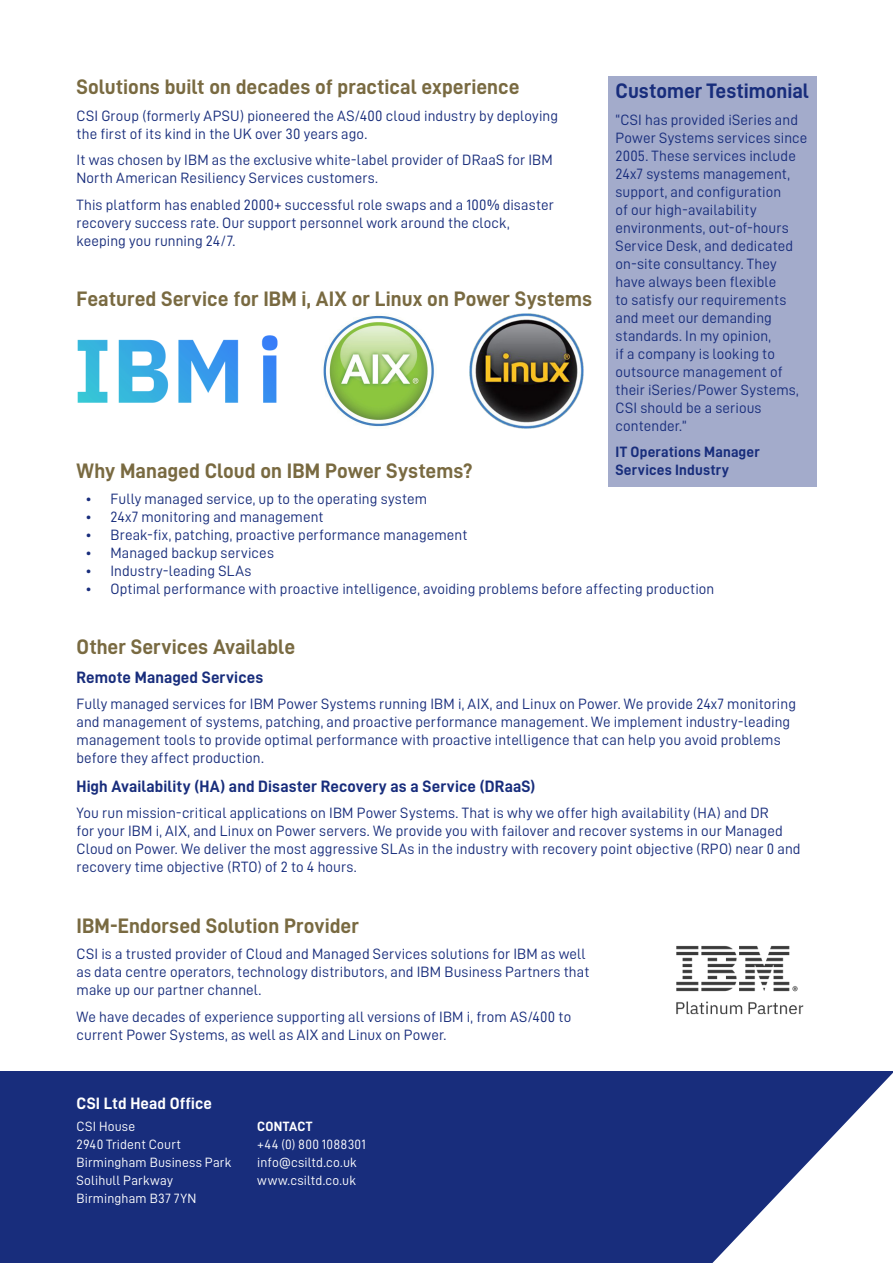
<style>
.page{position:relative;width:893px;height:1263px;background:#fff}
.page>*{position:absolute;margin:0;border:0;box-sizing:border-box;transform-origin:0 0}
.Bold_text_large___blue{font:21px "D DIN Bold";color:#796a41}
.Body_copy___blue{font:21px "D DIN Bold";color:#796a41}
.Bold_text_large___blue-2{font:21px "D DIN Bold";color:#182d7c}
.Body_copy___blue-2{font:16.5px "D DIN Bold";letter-spacing:.005em;color:#182d7c}
.intro_text{font:16.5px "D DIN Bold";letter-spacing:.005em;color:#fff}
.Body_copy___blue-3{font:15px/18px "D DIN";letter-spacing:.005em;color:#182d7c}
.Body_copy___blue-4{font:15px "D DIN Bold";letter-spacing:.01em;color:#182d7c}
.Body_copy___white{font:13.5px/18px "D DIN";letter-spacing:.01em;color:#fff}
.s1{font-family:"D DIN Bold"}
</style>
<div class="page">
<div style="left:0;top:1071px;width:893px;height:192px;background:#182d7c"></div>
<div style="left:608px;top:77px;width:208px;height:410px;background:#a3abcb"></div>
<svg style="left:712px;top:1073px;width:181px;height:190px"></svg>
<img style="left:77px;top:335px;width:201px;height:68px">
<img style="left:323px;top:315px;width:111px;height:112px">
<img style="left:470px;top:314px;width:114px;height:114px">
<img style="left:676px;top:945px;width:128px;height:70px">
<p class="Bold_text_large___blue" style="left:77px;top:75px;width:445px">Solutions built on decades of practical experience</p>
<p class="Body_copy___blue-3" style="left:77px;top:106px;width:483px">CSI Group (formerly APSU) pioneered the AS/400 cloud industry by deploying the first of its kind in the UK over 30 years ago.</p>
<p class="Body_copy___blue-3" style="left:77px;top:151px;width:478px">It was chosen by IBM as the exclusive white-label provider of DRaaS for IBM<br>North American Resiliency Services customers.</p>
<p class="Body_copy___blue-3" style="left:77px;top:195px;width:479px">This platform has enabled 2000+ successful role swaps and a 100% disaster recovery success rate. Our support personnel work around the clock, keeping you running 24/7.</p>
<p class="Bold_text_large___blue-2" style="left:615px;top:79px;width:195px">Customer Testimonial</p>
<p class="Body_copy___blue-3" style="left:615px;top:110px;width:193px">“CSI has provided iSeries and<br>Power Systems services since<br>2005. These services include<br>24x7 systems management, support, and configuration<br>of our high-availability environments, out-of-hours<br>Service Desk, and dedicated on-site consultancy. They have always been flexible<br>to satisfy our requirements and meet our demanding standards. In my opinion,<br>if a company is looking to outsource management of their iSeries/Power Systems,<br>CSI should be a serious contender.”</p>
<p class="Body_copy___blue-4" style="left:615px;top:444px;width:146px">IT Operations Manager</p>
<p class="Body_copy___blue-4" style="left:615px;top:462px;width:115px">Services Industry</p>
<p class="Bold_text_large___blue" style="left:77px;top:287px;width:517px">Featured Service for IBM i, AIX or Linux on Power Systems</p>
<p class="Body_copy___blue" style="left:77px;top:459px;width:397px">Why Managed Cloud on IBM Power Systems?</p>
<p class="Body_copy___blue-3" style="left:85px;top:490px;width:344px">• Fully managed service, up to the operating system</p>
<p class="Body_copy___blue-3" style="left:85px;top:508px;width:240px">• 24x7 monitoring and management</p>
<p class="Body_copy___blue-3" style="left:85px;top:526px;width:384px">• Break-fix, patching, proactive performance management</p>
<p class="Body_copy___blue-3" style="left:85px;top:544px;width:190px">• Managed backup services</p>
<p class="Body_copy___blue-3" style="left:85px;top:562px;width:168px">• Industry-leading SLAs</p>
<p class="Body_copy___blue-3" style="left:85px;top:580px;width:631px">• Optimal performance with proactive intelligence, avoiding problems before affecting production</p>
<p class="Bold_text_large___blue" style="left:77px;top:636px;width:220px">Other Services Available</p>
<p class="Body_copy___blue-2" style="left:77px;top:668px;width:188px">Remote Managed Services</p>
<p class="Body_copy___blue-3" style="left:77px;top:695px;width:721px">Fully managed services for IBM Power Systems running IBM i, AIX, and Linux on Power. We provide 24x7 monitoring and management of systems, patching, and proactive performance management. We implement industry-leading management tools to provide optimal performance with proactive intelligence that can help you avoid problems before they affect production.</p>
<p class="Body_copy___blue-2" style="left:77px;top:777px;width:460px">High Availability (HA) and Disaster Recovery as a Service (DRaaS)</p>
<p class="Body_copy___blue-3" style="left:77px;top:804px;width:726px">You run mission-critical applications on IBM Power Systems. That is why we offer high availability (HA) and DR<br>for your IBM i, AIX, and Linux on Power servers. We provide you with failover and recover systems in our Managed Cloud on Power. We deliver the most aggressive SLAs in the industry with recovery point objective (RPO) near 0 and recovery time objective (RTO) of 2 to 4 hours.</p>
<p class="Bold_text_large___blue" style="left:77px;top:914px;width:284px">IBM-Endorsed Solution Provider</p>
<p class="Body_copy___blue-3" style="left:77px;top:945px;width:514px">CSI is a trusted provider of Cloud and Managed Services solutions for IBM as well as data centre operators, technology distributors, and IBM Business Partners that make up our partner channel.</p>
<p class="Body_copy___blue-3" style="left:77px;top:1007px;width:496px">We have decades of experience supporting all versions of IBM i, from AS/400 to current Power Systems, as well as AIX and Linux on Power.</p>
<p class="intro_text" style="left:77px;top:1094px;width:137px">CSI Ltd Head Office</p>
<p class="Body_copy___white" style="left:77px;top:1117px;width:156px">CSI House<br>2940 Trident Court<br>Birmingham Business Park<br>Solihull Parkway<br>Birmingham B37 7YN</p>
<p class="Body_copy___white" style="left:257px;top:1117px;width:110px"><span class="s1">CONTACT<br></span>+44 (0) 800 1088301 info@csiltd.co.uk www.csiltd.co.uk</p>
</div>
